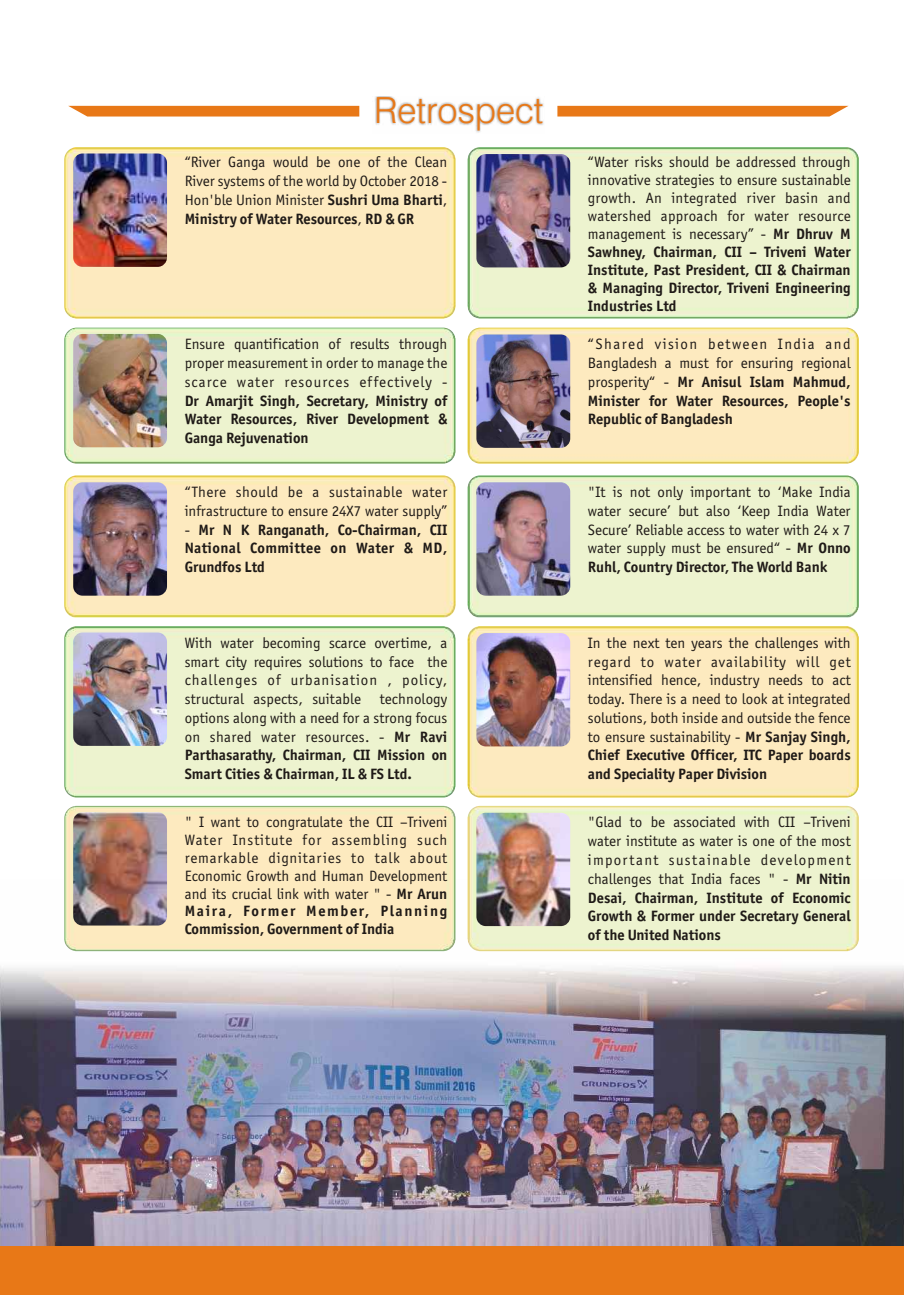
<style>
.page{position:relative;width:904px;height:1295px;background:#fff}
.page>*{position:absolute;margin:0;border:0;box-sizing:border-box;transform-origin:0 0}
.t1{font:300 36px "Swiss 721 BT";color:#e87817}
.t2{font:15px/18.8px "Officina San ITC";color:#1f1a17;text-align:justify}
.t3{font:700 15px/18.8px "Officina San ITC";color:#1f1a17;text-align:justify}
.s1{font-weight:700}
.s2{font-weight:400}
</style>
<div class="page">
<img style="left:0;top:879px;width:904px;height:367px">
<img style="left:375px;top:97px;width:169px;height:36px">
<div style="left:0;top:1246px;width:904px;height:48px;background:#e87817"></div>
<img style="left:64px;top:147px;width:391px;height:171px">
<img style="left:467px;top:147px;width:392px;height:171px">
<img style="left:476px;top:154px;width:94px;height:113px;border-radius:9px">
<img style="left:467px;top:475px;width:392px;height:143px">
<img style="left:64px;top:328px;width:391px;height:135px">
<img style="left:467px;top:328px;width:392px;height:135px">
<img style="left:476px;top:334px;width:94px;height:114px;border-radius:9px">
<img style="left:467px;top:626px;width:392px;height:171px">
<img style="left:476px;top:633px;width:94px;height:113px;border-radius:9px">
<div style="left:64px;top:626px;width:391px;height:171px;background:#edf3cf"></div>
<img style="left:73px;top:632px;width:94px;height:114px;border-radius:9px">
<div style="left:557px;top:106px;width:291px;height:10px;background:#e87817"></div>
<div style="left:68px;top:106px;width:291px;height:10px;background:#e87817"></div>
<img style="left:73px;top:153px;width:94px;height:114px;border-radius:9px">
<div style="left:64px;top:806px;width:391px;height:145px;background:#fdeabf"></div>
<img style="left:467px;top:806px;width:392px;height:145px">
<img style="left:476px;top:812px;width:94px;height:114px;border-radius:9px">
<img style="left:73px;top:812px;width:94px;height:113px;border-radius:9px">
<img style="left:73px;top:334px;width:94px;height:113px;border-radius:9px">
<img style="left:476px;top:482px;width:94px;height:113px;border-radius:9px">
<img style="left:64px;top:475px;width:391px;height:143px">
<img style="left:73px;top:482px;width:94px;height:113px;border-radius:9px">
<h1 class="t1" style="left:374px;top:95px;width:171px">Retrospect</h1>
<p class="t2" style="left:185px;top:154px;width:264px">“River Ganga would be one of the Clean River systems of the world by October 2018 - Hon'ble Union Minister <span class="s1">Sushri Uma Bharti</span>, <span class="s1">Ministry of Water Resources</span>, <span class="s1">RD &amp; GR</span></p>
<p class="t2" style="left:588px;top:154px;width:264px;line-height:18px">“Water risks should be addressed through innovative strategies to ensure sustainable growth. An integrated river basin and watershed approach for water resource management is necessary” - <span class="s1">Mr Dhruv M Sawhney, Chairman, CII – Triveni Water Institute, Past President, CII &amp; Chairman &amp; Managing Director, Triveni Engineering Industries Ltd</span></p>
<p class="t2" style="left:185px;top:336px;width:264px">Ensure quantification of results through proper measurement in order to manage the scarce water resources effectively -</p>
<p class="t3" style="left:185px;top:392px;width:264px">Dr Amarjit Singh, Secretary, Ministry of Water Resources, River Development &amp; Ganga Rejuvenation</p>
<p class="t2" style="left:185px;top:484px;width:264px">“There should be a sustainable water infrastructure to ensure 24X7 water supply”</p>
<p class="t3" style="left:185px;top:521px;width:264px"><span class="s2">-</span> Mr N K Ranganath, Co-Chairman, CII National Committee on Water &amp; MD, Grundfos Ltd</p>
<p class="t2" style="left:588px;top:336px;width:264px">“Shared vision between India and Bangladesh a must for ensuring regional prosperity“ - <span class="s1">Mr Anisul Islam Mahmud, Minister for Water Resources, People's Republic of Bangladesh</span></p>
<p class="t2" style="left:588px;top:484px;width:264px">"It is not only important to ‘Make India water secure’ but also ‘Keep India Water Secure’ Reliable access to water with 24 x 7 water supply must be ensured“ - <span class="s1">Mr Onno Ruhl, Country Director, The World Bank</span></p>
<p class="t2" style="left:185px;top:634px;width:264px">With water becoming scarce overtime, a smart city requires solutions to face the challenges of urbanisation , policy, structural aspects, suitable</p>
<p class="t2" style="left:588px;top:634px;width:264px">In the next ten years the challenges with regard to water availability will get intensified hence, industry needs to act today. There is a need to look at integrated solutions, both inside and outside the fence to ensure sustainability - <span class="s1">Mr Sanjay Singh, Chief Executive Officer, ITC Paper boards and Speciality Paper Division</span></p>
<p class="t3" style="left:185px;top:691px;width:264px;text-indent:195px"><span class="s2">technology options along with a need for a strong focus on shared water resources. -</span> Mr Ravi Parthasarathy, Chairman, CII Mission on Smart Cities &amp; Chairman, IL &amp; FS Ltd.</p>
<p class="t2" style="left:185px;top:814px;width:264px;line-height:17.9px">" I want to congratulate the CII –Triveni Water Institute for assembling such remarkable dignitaries to talk about Economic Growth and Human Development and its crucial link with water " - <span class="s1">Mr Arun Maira, Former Member, Planning Commission, Government of India</span></p>
<p class="t2" style="left:588px;top:814px;width:264px">"Glad to be associated with CII –Triveni water institute as water is one of the most important sustainable development challenges that India faces " - <span class="s1">Mr Nitin Desai, Chairman, Institute of Economic Growth &amp; Former under Secretary General of the United Nations</span></p>
</div>
